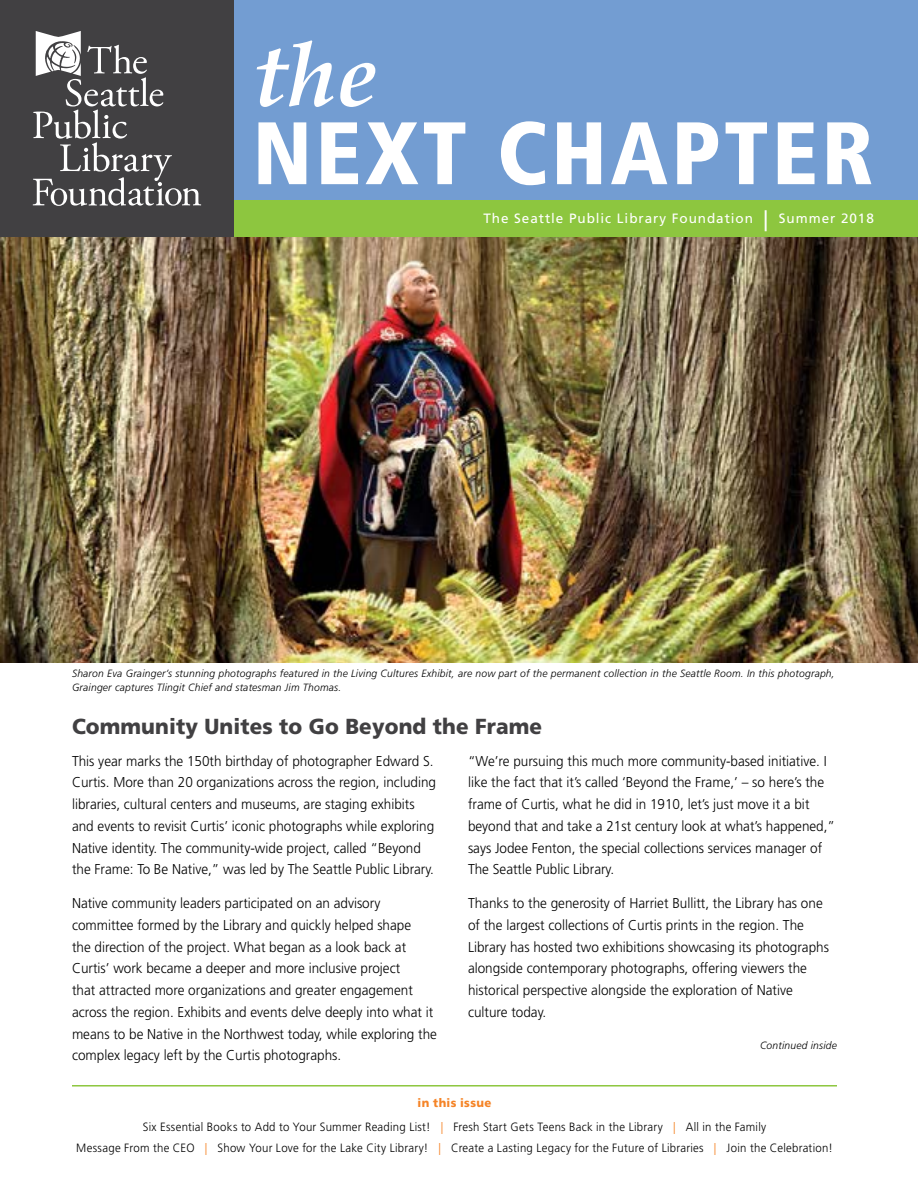
<style>
.page{position:relative;width:918px;height:1188px;background:#fff}
.page>*{position:absolute;margin:0;border:0;box-sizing:border-box;transform-origin:0 0}
.t1{font:italic 700 90px "Palatino";color:#fff}
.t2{font:900 condensed 88.5px "Frutiger LT Std";letter-spacing:.04em;color:#fff}
.t3{font:900 21.75px "Frutiger LT Std";letter-spacing:.005em;color:#414042;scale:.95 1}
.t4{font:300 14.25px/21.8px "Frutiger LT Std";color:#000;scale:.95 1}
.t5{font:13.5px "Frutiger LT Std";letter-spacing:.07em;color:#fff}
.t6{font:300 12px/24px "Frutiger LT Std";letter-spacing:.02em;color:#000;text-align:center;scale:.95 1}
.t7{font:italic 300 10.5px/14.2px "Frutiger LT Std";letter-spacing:.02em;color:#000}
.s1{font-size:21px}
.s2{font-weight:900;color:#f58427}
.s3{color:#f58427}
</style>
<div class="page">
<img style="left:0;top:237px;width:918px;height:425px">
<div style="left:230px;top:0;width:688px;height:201px;background:#739dd2"></div>
<hr style="left:72px;top:1085px;width:765px;height:2px;background:#8dc63f">
<div style="left:0;top:200px;width:918px;height:37px;background:#8dc63f"></div>
<div style="left:0;top:0;width:234px;height:237px;background:#414042"></div>
<svg style="left:33px;top:31px;width:168px;height:175px"></svg>
<h1 class="t1" style="left:252px;top:0;width:127px">the</h1>
<h2 class="t2" style="left:253px;top:100px;width:623px">NEXT CHAPTER</h2>
<p class="t5" style="left:483px;top:210px;width:392px">The Seattle Public Library Foundation <span class="s1">|</span> Summer 2018</p>
<p class="t7" style="left:72px;top:666px;width:764px">Sharon Eva Grainger’s stunning photographs featured in the Living Cultures Exhibit, are now part of the permanent collection in the Seattle Room. In this photograph,<br>Grainger captures Tlingit Chief and statesman Jim Thomas.</p>
<h3 class="t3" style="left:72px;top:713px;width:496px">Community Unites to Go Beyond the Frame</h3>
<p class="t4" style="left:468px;top:750px;width:388px">“We’re pursuing this much more community-based initiative. I like the fact that it’s called ‘Beyond the Frame,’ – so here’s the frame of Curtis, what he did in 1910, let’s just move it a bit beyond that and take a 21st century look at what’s happened,” says Jodee Fenton, the special collections services manager of The Seattle Public Library.</p>
<p class="t4" style="left:468px;top:893px;width:382px">Thanks to the generosity of Harriet Bullitt, the Library has one of the largest collections of Curtis prints in the region. The Library has hosted two exhibitions showcasing its photographs alongside contemporary photographs, offering viewers the historical perspective alongside the exploration of Native culture today.</p>
<p class="t7" style="left:760px;top:1039px;width:78px">Continued inside</p>
<p class="t4" style="left:72px;top:750px;width:385px">This year marks the 150th birthday of photographer Edward S.<br>Curtis. More than 20 organizations across the region, including libraries, cultural centers and museums, are staging exhibits and events to revisit Curtis’ iconic photographs while exploring Native identity. The community-wide project, called “Beyond the Frame: To Be Native,” was led by The Seattle Public Library.</p>
<p class="t4" style="left:72px;top:893px;width:386px">Native community leaders participated on an advisory committee formed by the Library and quickly helped shape<br>the direction of the project. What began as a look back at Curtis’ work became a deeper and more inclusive project<br>that attracted more organizations and greater engagement across the region. Exhibits and events delve deeply into what it means to be Native in the Northwest today, while exploring the complex legacy left by the Curtis photographs.</p>
<p class="t6" style="left:143px;top:1091px;width:658px"><span class="s2">in this issue<br></span>Six Essential Books to Add to Your Summer Reading List! <span class="s3">|</span> Fresh Start Gets Teens Back in the Library <span class="s3">|</span> All in the Family</p>
<p class="t6" style="left:76px;top:1136px;width:798px">Message From the CEO <span class="s3">|</span> Show Your Love for the Lake City Library! <span class="s3">|</span> Create a Lasting Legacy for the Future of Libraries <span class="s3">|</span> Join the Celebration!</p>
</div>
